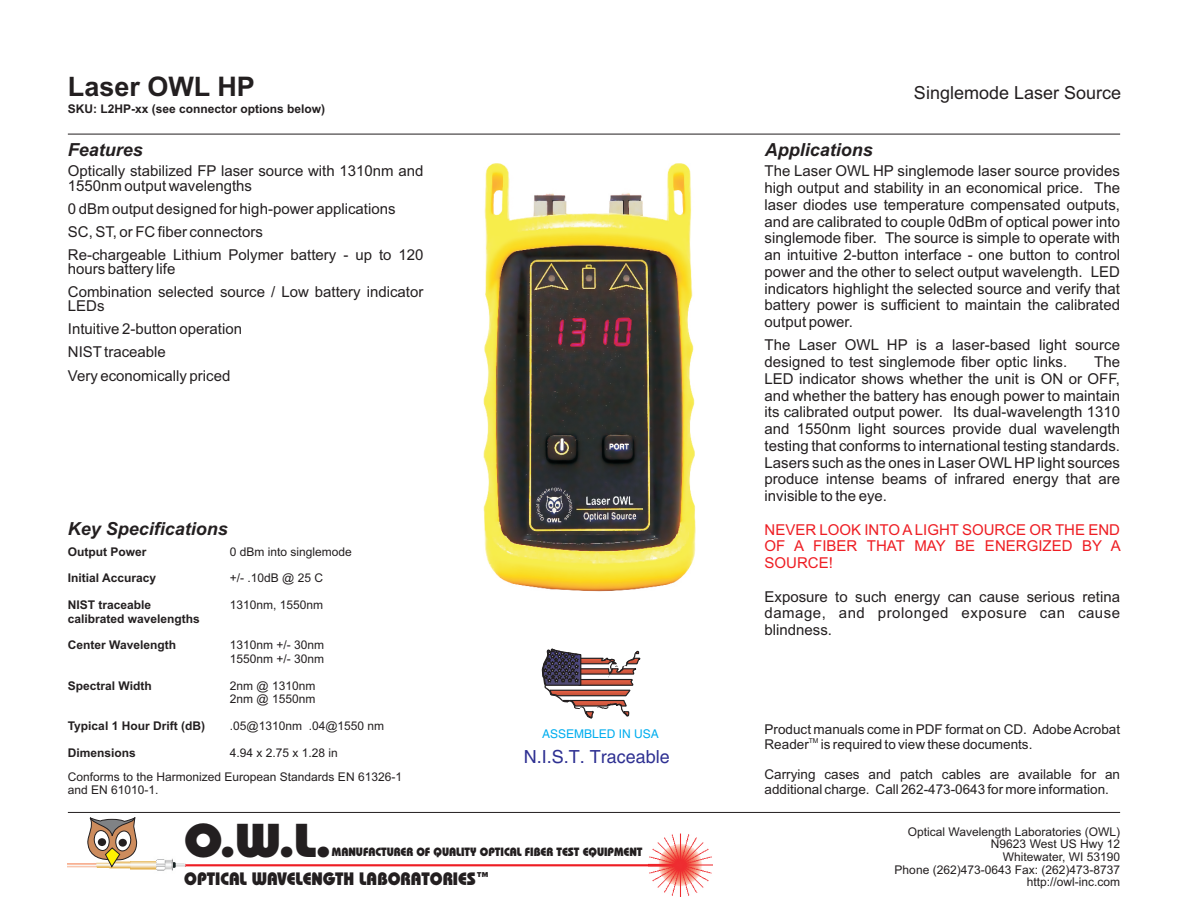
<style>
.page{position:relative;width:1188px;height:918px;background:#fff}
.page>*{position:absolute;margin:0;border:0;box-sizing:border-box;transform-origin:0 0}
.t1{font:800 47.55px "Bauhaus IT Cby BT";color:#231f20;scale:1.05 1}
.t2{font:700 27px "Arial";color:#231f20}
.t3{font:italic 700 18px "Arial";color:#231f20}
.t4{font:800 18px "Bauhaus IT Cby BT";color:#231f20;scale:.92 1}
.t5{font:18px "Arial";color:#231f20}
.t6{font:18px "Helvetica";color:#2e3092}
.t7{font:15px/16.8px "Arial";color:#231f20}
.t8{font:15px/16.8px "Arial";color:#ee1d23;text-align:justify}
.t9{font:13.5px/15.1px "Arial";color:#231f20}
.t10{font:12px/12.8px "Arial";color:#231f20}
.t11{font:700 12px "Arial";color:#231f20}
.t12{font:800 12px "Bauhaus IT Cby BT";color:#231f20;scale:.92 1}
.t13{font:12px "Helvetica";color:#00aeef}
.t14{font:6.75px "Arial";color:#231f20}
</style>
<div class="page">
<hr style="left:68px;top:134px;width:1052px;height:1px;background:#231f20">
<hr style="left:68px;top:812px;width:1052px;height:1px;background:#231f20">
<hr style="left:138px;top:864px;width:543px;height:2px;background:#ee1d23">
<img style="left:648px;top:834px;width:65px;height:63px">
<img style="left:68px;top:858px;width:117px;height:13px">
<svg style="left:87px;top:817px;width:50px;height:51px"></svg>
<svg style="left:542px;top:648px;width:99px;height:71px"></svg>
<img style="left:483px;top:164px;width:212px;height:428px">
<h2 class="t2" style="left:68px;top:77px;width:189px">Laser OWL HP</h2>
<p class="t11" style="left:68px;top:104px;width:259px">SKU: L2HP-xx (see connector options below)</p>
<p class="t5" style="left:914px;top:85px;width:209px">Singlemode Laser Source</p>
<p class="t3" style="left:68px;top:143px;width:77px">Features</p>
<p class="t3" style="left:765px;top:143px;width:110px">Applications</p>
<p class="t7" style="left:68px;top:165px;width:357px;line-height:14.2px">Optically stabilized FP laser source with 1310nm and<br>1550nm output wavelengths</p>
<p class="t7" style="left:68px;top:198px;width:357px;line-height:23.1px">0 dBm output designed for high-power applications<br>SC, ST, or FC fiber connectors<br>Re-chargeable Lithium Polymer battery - up to 120</p>
<p class="t7" style="left:68px;top:259px;width:357px;line-height:23.1px">hours battery life<br>Combination selected source / Low battery indicator</p>
<p class="t7" style="left:68px;top:296px;width:176px;line-height:23.1px">LEDs<br>Intuitive 2-button operation<br>NISTtraceable<br>Very economically priced</p>
<p class="t7" style="left:765px;top:164px;width:357px;text-align:justify">The Laser OWL HP singlemode laser source provides high output and stability in an economical price. The laser diodes use temperature compensated outputs, and are calibrated to couple 0dBm of optical power into singlemode fiber. The source is simple to operate with an intuitive 2-button interface - one button to control power and the other to select output wavelength. LED indicators highlight the selected source and verify that battery power is sufficient to maintain the calibrated output power.</p>
<p class="t7" style="left:765px;top:338px;width:357px">The Laser OWL HP is a laser-based light source designed to test singlemode fiber optic links.</p>
<p class="t7" style="left:765px;top:355px;width:357px;text-align:justify;text-indent:330px">The LED indicator shows whether the unit is ON or OFF, and whether the battery has enough power to maintain its calibrated output power. Its dual-wavelength 1310 and 1550nm light sources provide dual wavelength testing that conforms to international testing standards.<br>Lasers such as the ones in Laser OWLHP light sources produce intense beams of infrared energy that are invisible to the eye.</p>
<p class="t3" style="left:68px;top:521px;width:162px">Key Specifications</p>
<p class="t11" style="left:68px;top:547px;width:80px">Output Power</p>
<p class="t10" style="left:230px;top:546px;width:124px">0 dBm into singlemode</p>
<p class="t11" style="left:68px;top:574px;width:90px">Initial Accuracy</p>
<p class="t10" style="left:230px;top:573px;width:95px">+/- .10dB @ 25 C</p>
<p class="t11" style="left:68px;top:600px;width:85px">NIST traceable</p>
<p class="t10" style="left:230px;top:600px;width:95px">1310nm, 1550nm</p>
<p class="t11" style="left:68px;top:614px;width:134px">calibrated wavelengths</p>
<p class="t11" style="left:68px;top:641px;width:110px">Center Wavelength</p>
<p class="t10" style="left:230px;top:640px;width:96px;line-height:13.4px">1310nm +/- 30nm<br>1550nm +/- 30nm</p>
<p class="t11" style="left:68px;top:681px;width:86px">Spectral Width</p>
<p class="t10" style="left:230px;top:680px;width:87px;line-height:13.4px">2nm @ 1310nm<br>2nm @ 1550nm</p>
<p class="t11" style="left:68px;top:721px;width:139px">Typical 1 Hour Drift (dB)</p>
<p class="t10" style="left:230px;top:720px;width:156px">.05@1310nm .04@1550 nm</p>
<p class="t11" style="left:68px;top:748px;width:70px">Dimensions</p>
<p class="t10" style="left:68px;top:741px;width:336px;line-height:24.2px;text-indent:162px">4.94 x 2.75 x 1.28 in<br>Conforms to the Harmonized European Standards EN 61326-1</p>
<p class="t10" style="left:68px;top:785px;width:92px">and EN 61010-1.</p>
<p class="t13" style="left:542px;top:729px;width:118px">ASSEMBLED IN USA</p>
<p class="t6" style="left:524px;top:750px;width:148px">N.I.S.T. Traceable</p>
<h1 class="t1" style="left:184px;top:821px;width:141px">O.W.L.</h1>
<p class="t4" style="left:184px;top:872px;width:334px">OPTICAL WAVELENGTH LABORATORIES™</p>
<p class="t12" style="left:332px;top:847px;width:339px">MANUFACTURER OF QUALITY OPTICAL FIBER TEST EQUIPMENT</p>
<p class="t8" style="left:765px;top:522px;width:358px">NEVER LOOK INTO A LIGHT SOURCE OR THE END OF A FIBER THAT MAY BE ENERGIZED BY A SOURCE!</p>
<p class="t7" style="left:765px;top:589px;width:357px;text-align:justify">Exposure to such energy can cause serious retina damage, and prolonged exposure can cause blindness.</p>
<p class="t9" style="left:765px;top:722px;width:357px">Product manuals come in PDF format on CD. Adobe Acrobat</p>
<p class="t14" style="left:809px;top:738px;width:11px">TM</p>
<p class="t9" style="left:765px;top:738px;width:269px">Reader is required to view these documents.</p>
<p class="t9" style="left:765px;top:768px;width:357px">Carrying cases and patch cables are available for an additional charge. Call 262-473-0643 for more information.</p>
<p class="t10" style="left:895px;top:826px;width:227px;text-align:right">Optical Wavelength Laboratories (OWL)<br>N9623 West US Hwy 12<br>Whitewater, WI 53190<br>Phone (262)473-0643 Fax: (262)473-8737 http://owl-inc.com</p>
</div>
